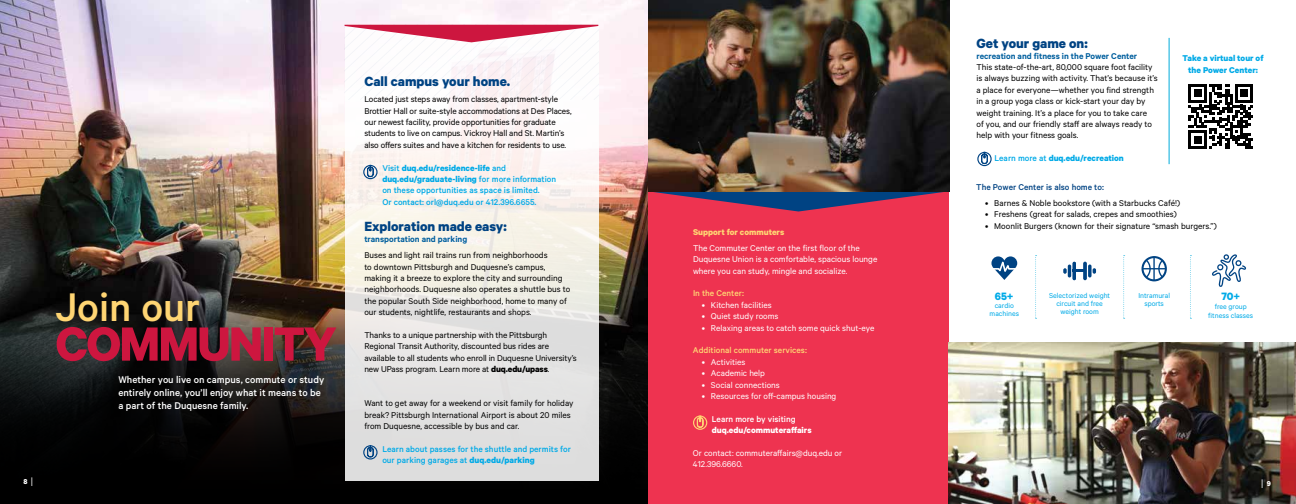
<style>
.page{position:relative;width:1296px;height:504px;background:#fff}
.page>*{position:absolute;margin:0;border:0;box-sizing:border-box;transform-origin:0 0}
.t1{font:700 54px "Calibre";letter-spacing:-.03em;color:#cd163f}
.t2{font:500 45px "Calibre";color:#ffd573}
.t3{font:700 15px "Calibre";color:#004383}
.t4{font:300 14px "Calibre";color:#fff}
.t5{font:700 12px "Calibre";color:#00aae7}
.t6{font:500 11px/13.2px "Calibre";color:#fff}
.t7{font:9.5px/11.4px "Calibre";color:#000}
.t8{font:9.5px/11.4px "Calibre";color:#fff}
.t9{font:500 9.5px/11.4px "Calibre";color:#00aae7}
.t10{font:700 9.5px/11.4px "Calibre";color:#00aae7;text-align:center}
.t11{font:600 9.5px "Calibre";color:#005f9e}
.t12{font:500 9.5px "Calibre";color:#ffd573}
.t13{font:500 9.5px "Calibre";color:#004383}
.t14{font:700 9.5px "Calibre";color:#fff}
.t15{font:700 9.5px "Calibre";color:#ffd573}
.t16{font:500 9.5px "Calibre";color:#fff}
.t17{font:8px/8px "Calibre";color:#00aae7;text-align:center}
.t18{font:700 8px "Calibre";color:#fff}
.s1{font-weight:300;font-size:14px}
.s2{font-weight:700}
.s3{font-weight:500}
.s4{font-weight:700;font-size:8px}
</style>
<div class="page">
<div style="left:647px;top:0;width:302px;height:504px;background:#ee3350"></div>
<img style="left:0;top:0;width:648px;height:291px">
<svg style="left:0;top:291px;width:648px;height:213px;background:#121210"></svg>
<svg style="left:648px;top:191px;width:301px;height:21px"></svg>
<img style="left:648px;top:0;width:301px;height:191px">
<svg style="left:693px;top:416px;width:14px;height:14px"></svg>
<svg style="left:345px;top:101px;width:253px;height:380px"></svg>
<svg style="left:345px;top:25px;width:253px;height:76px"></svg>
<svg style="left:363px;top:165px;width:15px;height:14px"></svg>
<svg style="left:363px;top:445px;width:15px;height:15px"></svg>
<svg style="left:977px;top:152px;width:15px;height:14px"></svg>
<svg style="left:1063px;top:262px;width:24px;height:18px"></svg>
<svg style="left:1088px;top:265px;width:4px;height:12px"></svg>
<svg style="left:1093px;top:268px;width:3px;height:6px"></svg>
<div style="left:1142px;top:256px;width:25px;height:25px;border:2px solid #004383;border-radius:50%"></div>
<hr style="left:1153px;top:257px;width:2px;height:24px;background:#004383">
<svg style="left:1142px;top:258px;width:24px;height:21px"></svg>
<svg style="left:991px;top:256px;width:27px;height:24px"></svg>
<svg style="left:1035px;top:255px;width:2px;height:64px"></svg>
<svg style="left:1123px;top:255px;width:2px;height:64px"></svg>
<svg style="left:1190px;top:255px;width:1px;height:64px"></svg>
<img style="left:949px;top:343px;width:347px;height:161px">
<svg style="left:1212px;top:254px;width:34px;height:33px"></svg>
<svg style="left:1189px;top:84px;width:64px;height:65px"></svg>
<hr style="left:1169px;top:38px;width:1px;height:126px;background:#00abdb">
<h2 class="t2" style="left:55px;top:280px;width:147px">Join our</h2>
<h1 class="t1" style="left:55px;top:311px;width:283px">COMMUNITY</h1>
<p class="t6" style="left:118px;top:373px;width:207px">Whether you live on campus, commute or study entirely online, you’ll enjoy what it means to be a part of the Duquesne family.</p>
<p class="t18" style="left:23px;top:477px;width:12px">8 <span class="s1">I</span></p>
<h3 class="t3" style="left:364px;top:73px;width:147px">Call campus your home.</h3>
<p class="t7" style="left:364px;top:93px;width:209px">Located just steps away from classes, apartment-style Brottier Hall or suite-style accommodations at Des Places, our newest facility, provide opportunities for graduate students to live on campus. Vickroy Hall and St. Martin’s also offers suites and have a kitchen for residents to use.</p>
<p class="t9" style="left:382px;top:162px;width:175px">Visit <span class="s2">duq.edu/residence-life</span> and <span class="s2">duq.edu/graduate-living</span> for more information on these opportunities as space is limited.<br>Or contact: orl@duq.edu or 412.396.6655.</p>
<h3 class="t3" style="left:364px;top:217px;width:144px">Exploration made easy:</h3>
<p class="t11" style="left:364px;top:234px;width:104px">transportation and parking</p>
<p class="t7" style="left:364px;top:249px;width:208px">Buses and light rail trains run from neighborhoods<br>to downtown Pittsburgh and Duquesne’s campus, making it a breeze to explore the city and surrounding neighborhoods. Duquesne also operates a shuttle bus to the popular South Side neighborhood, home to many of our students, nightlife, restaurants and shops.</p>
<p class="t7" style="left:364px;top:329px;width:214px">Thanks to a unique partnership with the Pittsburgh Regional Transit Authority, discounted bus rides are available to all students who enroll in Duquesne University’s new UPass program. Learn more at <span class="s2">duq.edu/upass</span>.</p>
<p class="t7" style="left:364px;top:397px;width:211px">Want to get away for a weekend or visit family for holiday break? Pittsburgh International Airport is about 20 miles from Duquesne, accessible by bus and car.</p>
<p class="t9" style="left:382px;top:443px;width:190px">Learn about passes for the shuttle and permits for our parking garages at <span class="s2">duq.edu/parking</span></p>
<p class="t15" style="left:693px;top:226px;width:93px">Support for commuters</p>
<p class="t8" style="left:693px;top:242px;width:186px">The Commuter Center on the first floor of the<br>Duquesne Union is a comfortable, spacious lounge where you can study, mingle and socialize.</p>
<p class="t12" style="left:693px;top:288px;width:53px">In the Center:</p>
<p class="t8" style="left:702px;top:299px;width:71px">• Kitchen facilities</p>
<p class="t8" style="left:702px;top:310px;width:78px">• Quiet study rooms</p>
<p class="t8" style="left:702px;top:322px;width:174px">• Relaxing areas to catch some quick shut-eye</p>
<p class="t12" style="left:693px;top:345px;width:115px">Additional commuter services:</p>
<p class="t8" style="left:702px;top:356px;width:45px">• Activities</p>
<p class="t8" style="left:702px;top:367px;width:65px">• Academic help</p>
<p class="t8" style="left:702px;top:379px;width:79px">• Social connections</p>
<p class="t8" style="left:702px;top:390px;width:136px">• Resources for off-campus housing</p>
<p class="t16" style="left:712px;top:413px;width:85px">Learn more by visiting</p>
<p class="t14" style="left:712px;top:424px;width:101px">duq.edu/commuteraffairs</p>
<p class="t8" style="left:693px;top:447px;width:151px">Or contact: commuteraffairs@duq.edu or<br>412.396.6660.</p>
<h3 class="t3" style="left:976px;top:34px;width:113px">Get your game on:</h3>
<p class="t11" style="left:976px;top:50px;width:162px">recreation and fitness in the Power Center</p>
<p class="t7" style="left:976px;top:61px;width:183px">This state-of-the-art, 80,000 square foot facility is always buzzing with activity. That’s because it’s a place for everyone—whether you find strength in a group yoga class or kick-start your day by weight training. It’s a place for you to take care<br>of you, and our friendly staff are always ready to help with your fitness goals.</p>
<p class="t10" style="left:995px;top:152px;width:131px"><span class="s3">Learn more at</span> duq.edu/recreation</p>
<p class="t10" style="left:1183px;top:52px;width:82px">Take a virtual tour of the Power Center:</p>
<p class="t13" style="left:976px;top:182px;width:129px">The Power Center is also home to:</p>
<p class="t7" style="left:985px;top:197px;width:196px">• Barnes &amp; Noble bookstore (with a Starbucks Café!)</p>
<p class="t7" style="left:985px;top:208px;width:193px">• Freshens (great for salads, crepes and smoothies)</p>
<p class="t7" style="left:985px;top:220px;width:233px">• Moonlit Burgers (known for their signature “smash burgers.”)</p>
<p class="t5" style="left:995px;top:289px;width:20px">65+</p>
<p class="t17" style="left:990px;top:302px;width:31px">cardio machines</p>
<p class="t17" style="left:1049px;top:291px;width:62px">Selectorized weight circuit and free weight room</p>
<p class="t17" style="left:1138px;top:291px;width:33px">Intramural sports</p>
<p class="t5" style="left:1221px;top:289px;width:20px">70+</p>
<p class="t17" style="left:1208px;top:302px;width:46px;line-height:9px">free group fitness classes</p>
<h3 class="t4" style="left:1261px;top:475px;width:12px">I <span class="s4">9</span></h3>
</div>
